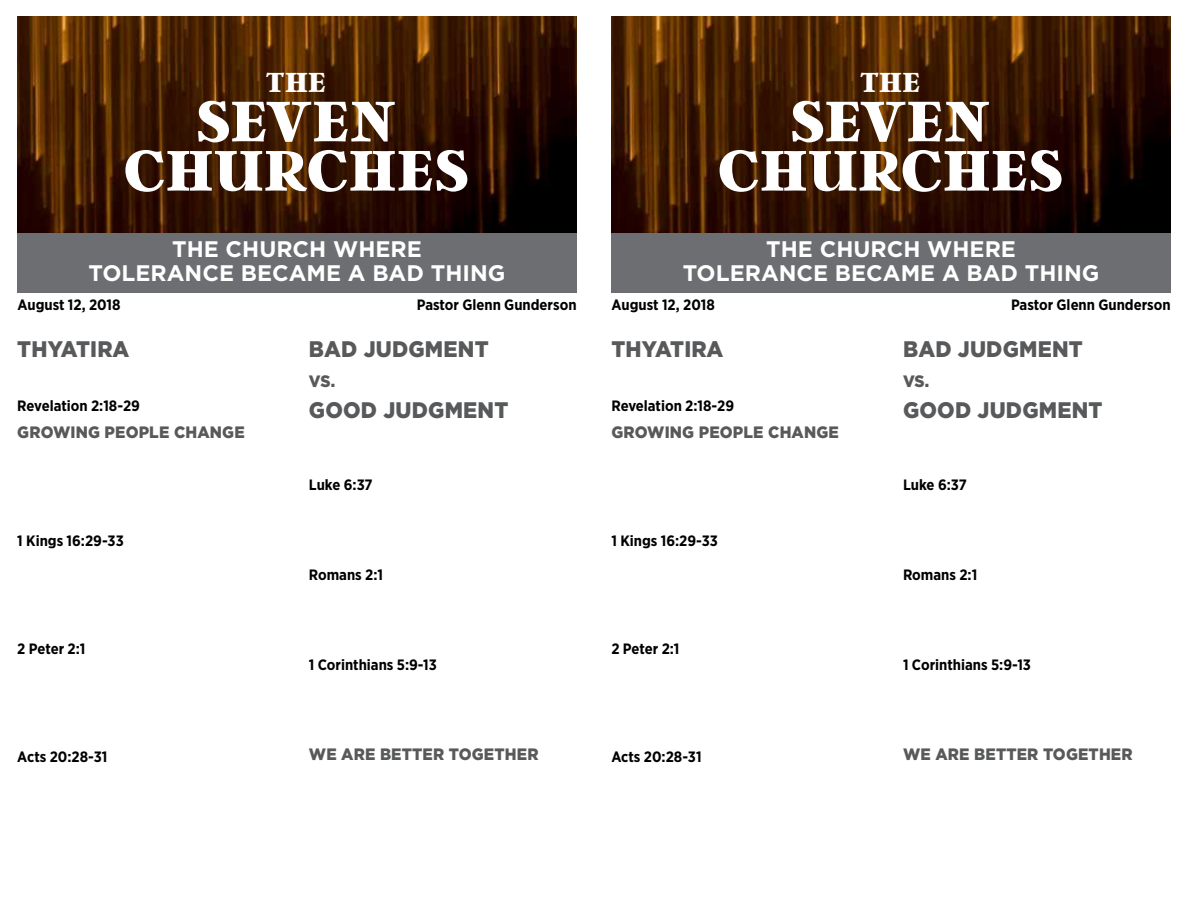
<style>
.page{position:relative;width:1188px;height:918px;background:#fff}
.page>*{position:absolute;margin:0;border:0;box-sizing:border-box;transform-origin:0 0}
.t1{font:800 63.9px/49.2px "Argent CF";letter-spacing:.01em;color:#fff;text-align:center}
.t2{font:800 30.75px "Argent CF";letter-spacing:.01em;color:#fff}
.t3{font:700 22.5px/24px "Gotham";color:#fff;text-align:center}
.t4{font:900 22.5px "Gotham";letter-spacing:.01em;color:#58595b;scale:.94 1}
.t5{font:900 16.5px "Gotham";letter-spacing:.01em;color:#58595b;scale:.94 1}
.t6{font:700 15px "Gotham Narrow";color:#000}
</style>
<div class="page">
<img style="left:17px;top:17px;width:560px;height:217px">
<img style="left:612px;top:17px;width:559px;height:217px">
<div style="left:17px;top:233px;width:559px;height:60px;background:#6d6e71"></div>
<div style="left:611px;top:233px;width:559px;height:60px;background:#6d6e71"></div>
<h2 class="t2" style="left:266px;top:68px;width:62px">THE</h2>
<h1 class="t1" style="left:123px;top:99px;width:347px">SEVEN<br>CHURCHES</h1>
<h2 class="t2" style="left:860px;top:68px;width:62px">THE</h2>
<h1 class="t1" style="left:717px;top:99px;width:347px">SEVEN<br>CHURCHES</h1>
<h3 class="t3" style="left:89px;top:238px;width:418px">THE CHURCH WHERE<br>TOLERANCE BECAME A BAD THING</h3>
<h3 class="t3" style="left:683px;top:238px;width:418px">THE CHURCH WHERE<br>TOLERANCE BECAME A BAD THING</h3>
<p class="t6" style="left:17px;top:298px;width:105px">August 12, 2018</p>
<p class="t6" style="left:417px;top:298px;width:161px">Pastor Glenn Gunderson</p>
<p class="t6" style="left:612px;top:298px;width:105px">August 12, 2018</p>
<p class="t6" style="left:1011px;top:298px;width:161px">Pastor Glenn Gunderson</p>
<h3 class="t4" style="left:17px;top:339px;width:121px">THYATIRA</h3>
<p class="t6" style="left:17px;top:399px;width:124px">Revelation 2:18-29</p>
<p class="t5" style="left:17px;top:424px;width:243px">GROWING PEOPLE CHANGE</p>
<h3 class="t4" style="left:309px;top:339px;width:193px">BAD JUDGMENT</h3>
<p class="t5" style="left:309px;top:373px;width:29px">VS.</p>
<h3 class="t4" style="left:309px;top:400px;width:214px">GOOD JUDGMENT</h3>
<h3 class="t4" style="left:611px;top:339px;width:121px">THYATIRA</h3>
<p class="t6" style="left:611px;top:399px;width:124px">Revelation 2:18-29</p>
<p class="t5" style="left:611px;top:424px;width:243px">GROWING PEOPLE CHANGE</p>
<h3 class="t4" style="left:903px;top:339px;width:193px">BAD JUDGMENT</h3>
<p class="t5" style="left:903px;top:373px;width:29px">VS.</p>
<h3 class="t4" style="left:903px;top:400px;width:214px">GOOD JUDGMENT</h3>
<p class="t6" style="left:309px;top:478px;width:65px">Luke 6:37</p>
<p class="t6" style="left:903px;top:478px;width:65px">Luke 6:37</p>
<p class="t6" style="left:17px;top:534px;width:108px">1 Kings 16:29-33</p>
<p class="t6" style="left:611px;top:534px;width:108px">1 Kings 16:29-33</p>
<p class="t6" style="left:309px;top:568px;width:76px">Romans 2:1</p>
<p class="t6" style="left:903px;top:568px;width:76px">Romans 2:1</p>
<p class="t6" style="left:17px;top:642px;width:70px">2 Peter 2:1</p>
<p class="t6" style="left:611px;top:642px;width:70px">2 Peter 2:1</p>
<p class="t6" style="left:309px;top:658px;width:130px">1 Corinthians 5:9-13</p>
<p class="t6" style="left:903px;top:658px;width:130px">1 Corinthians 5:9-13</p>
<p class="t6" style="left:17px;top:750px;width:92px">Acts 20:28-31</p>
<p class="t5" style="left:309px;top:747px;width:246px">WE ARE BETTER TOGETHER</p>
<p class="t6" style="left:611px;top:750px;width:92px">Acts 20:28-31</p>
<p class="t5" style="left:903px;top:747px;width:246px">WE ARE BETTER TOGETHER</p>
</div>
